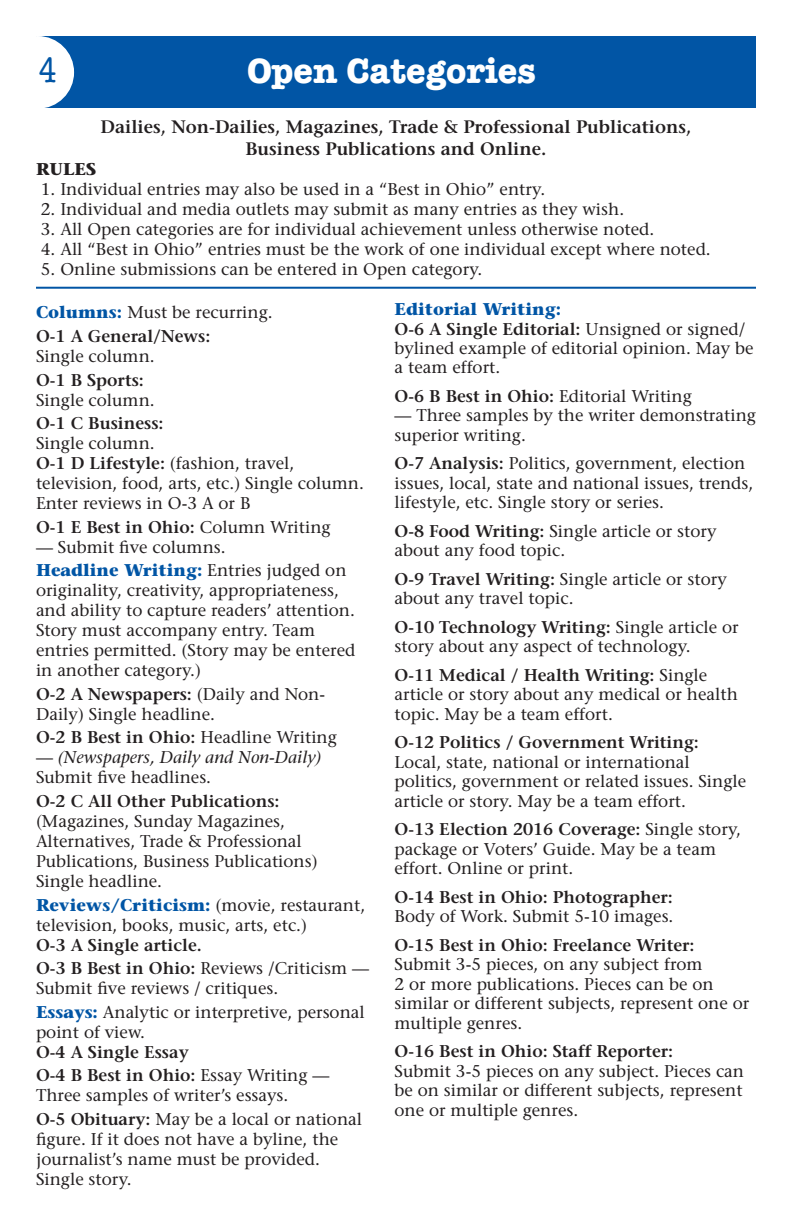
<style>
.page{position:relative;width:792px;height:1224px;background:#fff}
.page>*{position:absolute;margin:0;border:0;box-sizing:border-box;transform-origin:0 0}
.t1{font:700 36px "American Typewriter";color:#fff}
.t2{font:condensed 36px "American Typewriter";color:#0155a5}
.t3{font:600 18px/21.6px "Stone Serif";color:#231f20;text-align:center}
.t4{font:17px/19.4px "Stone Serif";color:#231f20}
.t5{font:600 17px/23.6px "Stone Serif";color:#231f20}
.t6{font:italic 17px/20px "Stone Serif";color:#231f20}
.t7{font:700 17px "Stone Serif";color:#231f20}
.s1{font-weight:700;color:#0155a5}
.s2{font-weight:400}
.s3{font-weight:600}
.s4{font-style:normal}
</style>
<div class="page">
<div style="left:36px;top:36px;width:720px;height:72px;background:#0155a5"></div>
<div style="left:2px;top:37px;width:71px;height:71px;background:#fff;border-radius:50%"></div>
<div style="left:1px;top:36px;width:73px;height:73px;border:2px solid #fff;border-radius:50%"></div>
<hr style="left:36px;top:287px;width:720px;height:2px;background:#0155a5">
<h1 class="t2" style="left:38px;top:50px;width:20px">4</h1>
<h1 class="t1" style="left:247px;top:40px;width:290px">Open Categories</h1>
<p class="t3" style="left:101px;top:116px;width:592px">Dailies, Non-Dailies, Magazines, Trade &amp; Professional Publications,<br>Business Publications and Online.</p>
<p class="t7" style="left:36px;top:158px;width:62px">RULES</p>
<p class="t4" style="left:41px;top:179px;width:506px">1. Individual entries may also be used in a “Best in Ohio” entry.</p>
<p class="t4" style="left:41px;top:199px;width:585px">2. Individual and media outlets may submit as many entries as they wish.</p>
<p class="t4" style="left:41px;top:219px;width:615px">3. All Open categories are for individual achievement unless otherwise noted.</p>
<p class="t4" style="left:41px;top:239px;width:671px">4. All “Best in Ohio” entries must be the work of one individual except where noted.</p>
<p class="t4" style="left:41px;top:259px;width:443px">5. Online submissions can be entered in Open category.</p>
<p class="t5" style="left:36px;top:301px;width:238px"><span class="s1">Columns:</span> <span class="s2">Must be recurring.<br></span>O-1 A General/News:</p>
<p class="t4" style="left:36px;top:346px;width:120px">Single column.</p>
<p class="t5" style="left:36px;top:368px;width:109px">O-1 B Sports:</p>
<p class="t4" style="left:36px;top:390px;width:120px">Single column.</p>
<p class="t5" style="left:36px;top:411px;width:129px">O-1 C Business:</p>
<p class="t4" style="left:36px;top:433px;width:329px;line-height:20px">Single column.<br><span class="s3">O-1 D Lifestyle:</span> (fashion, travel, television, food, arts, etc.) Single column.<br>Enter reviews in O-3 A or B</p>
<p class="t5" style="left:36px;top:515px;width:296px">O-1 E Best in Ohio: <span class="s2">Column Writing</span></p>
<p class="t4" style="left:36px;top:535px;width:312px;line-height:23.6px">— Submit five columns.<br><span class="s1">Headline Writing:</span> Entries judged on</p>
<p class="t4" style="left:36px;top:580px;width:321px;line-height:20px">originality, creativity, appropriateness, and ability to capture readers’ attention.<br>Story must accompany entry. Team entries permitted. (Story may be entered in another category.)</p>
<p class="t4" style="left:36px;top:684px;width:291px;line-height:20px"><span class="s3">O-2 A Newspapers:</span> (Daily and Non-<br>Daily) Single headline.</p>
<p class="t5" style="left:36px;top:726px;width:302px">O-2 B Best in Ohio: <span class="s2">Headline Writing</span></p>
<p class="t6" style="left:36px;top:748px;width:287px"><span class="s4">—</span> (Newspapers, Daily and Non-Daily)<br><span class="s4">Submit five headlines.</span></p>
<p class="t5" style="left:36px;top:789px;width:245px">O-2 C All Other Publications:</p>
<p class="t4" style="left:36px;top:811px;width:283px;line-height:20px">(Magazines, Sunday Magazines,<br>Alternatives, Trade &amp; Professional<br>Publications, Business Publications)<br>Single headline.</p>
<p class="t4" style="left:36px;top:895px;width:331px;line-height:20px"><span class="s1">Reviews/Criticism:</span> (movie, restaurant, television, books, music, arts, etc.)</p>
<p class="t5" style="left:36px;top:933px;width:335px">O-3 A Single article.<br>O-3 B Best in Ohio: <span class="s2">Reviews /Criticism —</span></p>
<p class="t4" style="left:36px;top:976px;width:330px;line-height:23.6px">Submit five reviews / critiques.<br><span class="s1">Essays:</span> Analytic or interpretive, personal</p>
<p class="t4" style="left:36px;top:1022px;width:111px">point of view.</p>
<p class="t5" style="left:36px;top:1040px;width:295px">O-4 A Single Essay<br>O-4 B Best in Ohio: <span class="s2">Essay Writing —</span></p>
<p class="t4" style="left:36px;top:1084px;width:328px;line-height:23.6px">Three samples of writer’s essays.<br><span class="s3">O-5 Obituary:</span> May be a local or national</p>
<p class="t4" style="left:36px;top:1129px;width:304px;line-height:20px">figure. If it does not have a byline, the journalist’s name must be provided.<br>Single story.</p>
<p class="t4" style="left:395px;top:299px;width:361px"><span class="s1">Editorial Writing:<br></span><span class="s3">O-6 A Single Editorial:</span> Unsigned or signed/ bylined example of editorial opinion. May be a team effort.</p>
<p class="t4" style="left:395px;top:386px;width:299px"><span class="s3">O-6 B Best in Ohio:</span> Editorial Writing</p>
<p class="t4" style="left:395px;top:406px;width:363px">— Three samples by the writer demonstrating superior writing.</p>
<p class="t4" style="left:395px;top:454px;width:360px"><span class="s3">O-7 Analysis:</span> Politics, government, election issues, local, state and national issues, trends, lifestyle, etc. Single story or series.</p>
<p class="t4" style="left:395px;top:521px;width:324px"><span class="s3">O-8 Food Writing:</span> Single article or story about any food topic.</p>
<p class="t4" style="left:395px;top:569px;width:334px"><span class="s3">O-9 Travel Writing:</span> Single article or story about any travel topic.</p>
<p class="t4" style="left:395px;top:617px;width:346px"><span class="s3">O-10 Technology Writing:</span> Single article or story about any aspect of technology.</p>
<p class="t4" style="left:395px;top:665px;width:345px"><span class="s3">O-11 Medical / Health Writing:</span> Single article or story about any medical or health topic. May be a team effort.</p>
<p class="t5" style="left:395px;top:731px;width:306px">O-12 Politics / Government Writing:</p>
<p class="t4" style="left:395px;top:752px;width:353px">Local, state, national or international politics, government or related issues. Single article or story. May be a team effort.</p>
<p class="t4" style="left:395px;top:820px;width:348px"><span class="s3">O-13 Election 2016 Coverage:</span> Single story, package or Voters’ Guide. May be a team effort. Online or print.</p>
<p class="t5" style="left:395px;top:885px;width:280px">O-14 Best in Ohio: Photographer:</p>
<p class="t4" style="left:395px;top:907px;width:280px">Body of Work. Submit 5-10 images.</p>
<p class="t5" style="left:395px;top:933px;width:302px">O-15 Best in Ohio: Freelance Writer:</p>
<p class="t4" style="left:395px;top:955px;width:356px">Submit 3-5 pieces, on any subject from<br>2 or more publications. Pieces can be on similar or different subjects, represent one or multiple genres.</p>
<p class="t5" style="left:395px;top:1040px;width:280px">O-16 Best in Ohio: Staff Reporter:</p>
<p class="t4" style="left:395px;top:1061px;width:351px;text-align:justify">Submit 3-5 pieces on any subject. Pieces can be on similar or different subjects, represent one or multiple genres.</p>
</div>
